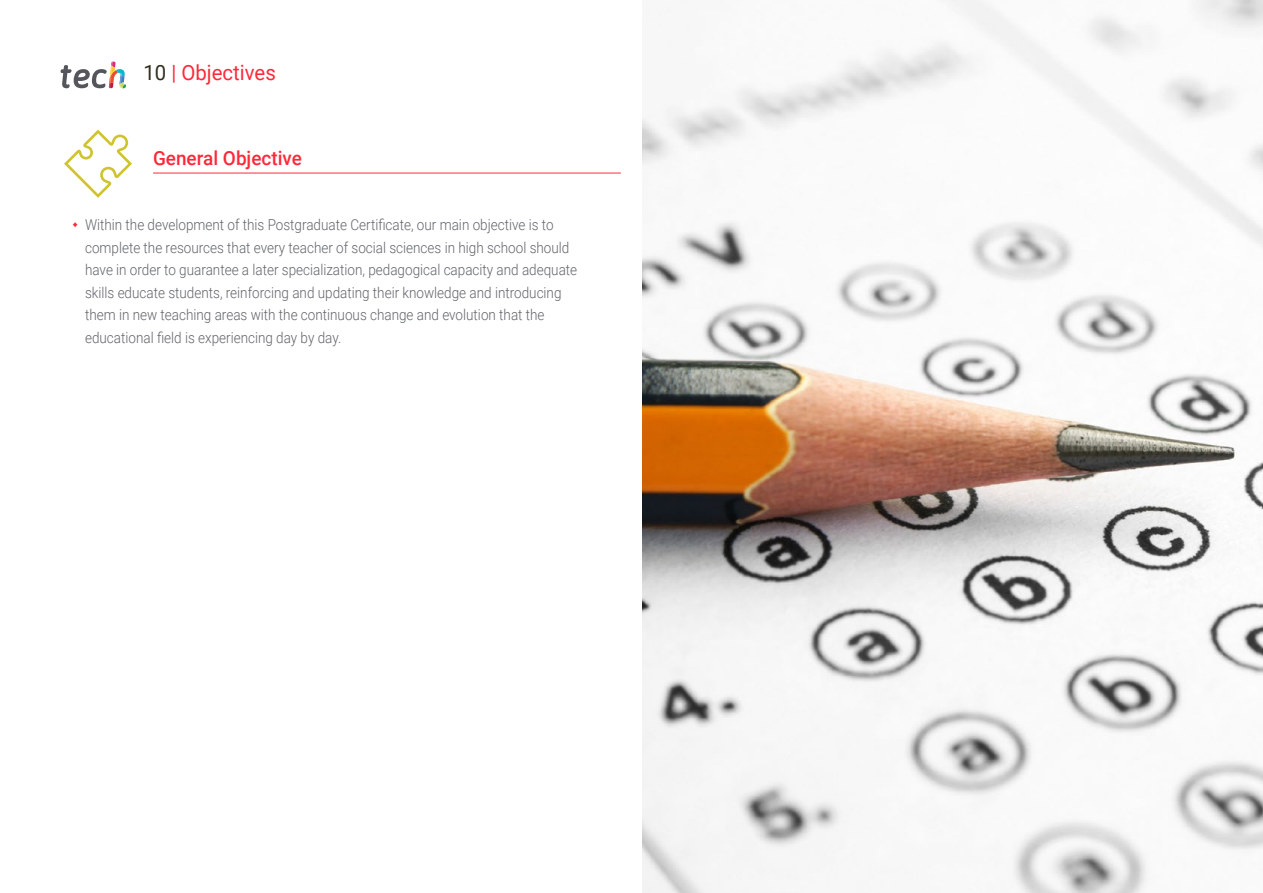
<style>
.page{position:relative;width:1263px;height:893px;background:#fff}
.page>*{position:absolute;margin:0;border:0;box-sizing:border-box;transform-origin:0 0}
.t1{font:21px "Roboto";color:#fc2a3b}
.t2{font:500 19.5px "Roboto";color:#ff293a}
.t3{font:300 15px/22.5px "Roboto";color:#61646a;scale:.9 1}
.s1{color:#312e20}
.s2{color:#ff293a}
</style>
<div class="page">
<svg style="left:61px;top:62px;width:65px;height:27px"></svg>
<hr style="left:153px;top:173px;width:468px;height:1px;background:#ff293a">
<svg style="left:64px;top:130px;width:68px;height:68px"></svg>
<img style="left:642px;top:0;width:621px;height:893px">
<h1 class="t1" style="left:144px;top:57px;width:134px"><span class="s1">10</span> | Objecti<span class="s2">ves</span></h1>
<h2 class="t2" style="left:153px;top:144px;width:150px">General Objective</h2>
<p class="t3" style="left:85px;top:213px;width:548px">Within the development of this Postgraduate Certificate, our main objective is to complete the resources that every teacher of social sciences in high school should have in order to guarantee a later specialization, pedagogical capacity and adequate skills educate students, reinforcing and updating their knowledge and introducing them in new teaching areas with the continuous change and evolution that the educational field is experiencing day by day.</p>
</div>
